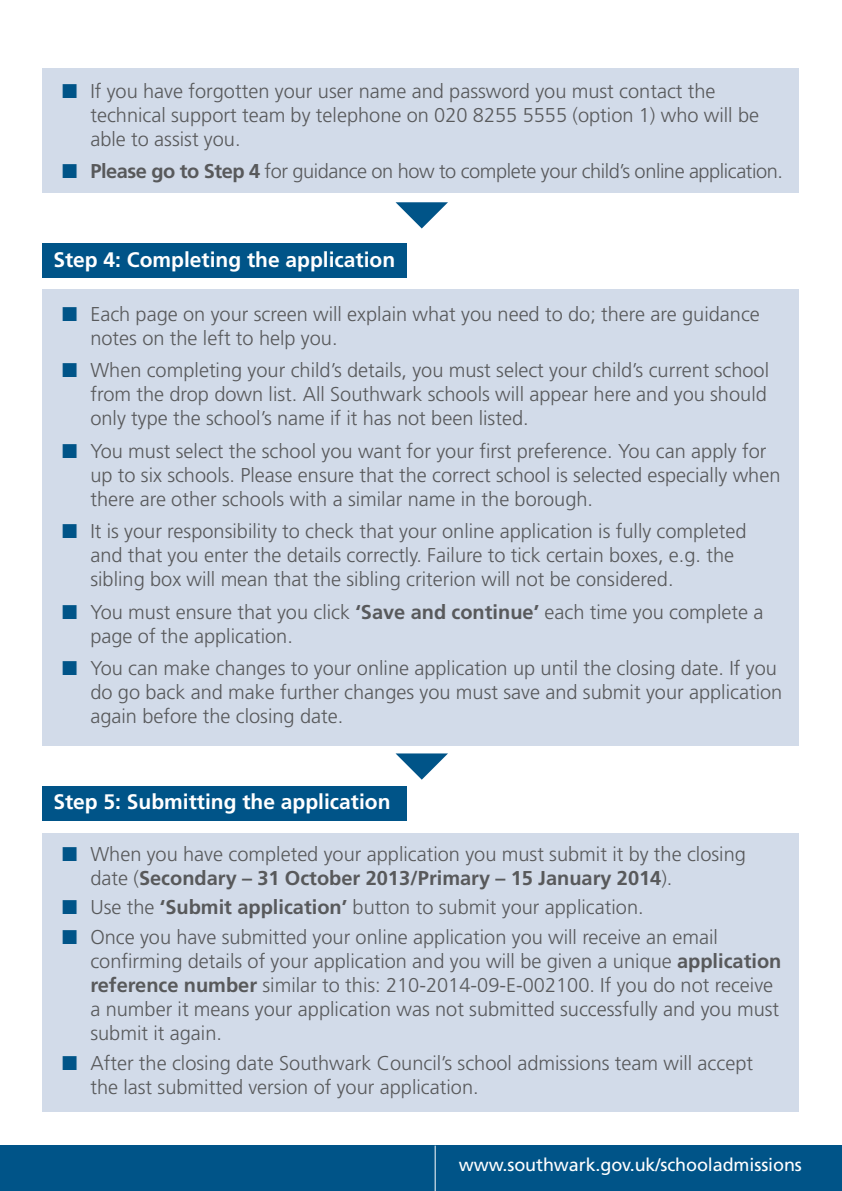
<style>
.page{position:relative;width:842px;height:1191px;background:#fff}
.page>*{position:absolute;margin:0;border:0;box-sizing:border-box;transform-origin:0 0}
.t1{font:700 21px "Frutiger";color:#fff}
.t2{font:300 20px/24px "Frutiger";color:#58595b}
.t3{font:300 20px "Frutiger";letter-spacing:-.02em;color:#58595b}
.t4{font:18px "Frutiger";letter-spacing:-.005em;color:#fff}
.s1{color:#005488}
.s2{font-weight:700}
</style>
<div class="page">
<div style="left:43px;top:289px;width:756px;height:456px;background:#d2dbe9"></div>
<div style="left:43px;top:244px;width:364px;height:34px;background:#005488"></div>
<div style="left:0;top:1145px;width:842px;height:46px;background:#005488"></div>
<hr style="left:435px;top:1145px;width:1px;height:46px;background:#fff">
<svg style="left:396px;top:753px;width:52px;height:26px"></svg>
<svg style="left:396px;top:202px;width:52px;height:26px"></svg>
<div style="left:43px;top:68px;width:756px;height:125px;background:#d2dbe9"></div>
<div style="left:43px;top:833px;width:756px;height:279px;background:#d2dbe9"></div>
<div style="left:43px;top:786px;width:364px;height:34px;background:#005488"></div>
<p class="t2" style="left:90px;top:80px;width:670px;text-indent:-28px"><span class="s1">■</span> If you have forgotten your user name and password you must contact the technical support team by telephone on 020 8255 5555 (option 1) who will be able to assist you.</p>
<p class="t3" style="left:62px;top:163px;width:722px"><span class="s1">■</span> <span class="s2">Please go to Step 4</span> for guidance on how to complete your child’s online application.</p>
<p class="t1" style="left:53px;top:251px;width:343px">Step 4: Completing the application</p>
<p class="t2" style="left:90px;top:303px;width:671px;text-indent:-28px"><span class="s1">■</span> Each page on your screen will explain what you need to do; there are guidance notes on the left to help you.</p>
<p class="t2" style="left:90px;top:360px;width:680px;text-align:justify;text-indent:-28px"><span class="s1">■</span> When completing your child’s details, you must select your child’s current school from the drop down list. All Southwark schools will appear here and you should only type the school’s name if it has not been listed.</p>
<p class="t2" style="left:90px;top:440px;width:691px;text-indent:-28px"><span class="s1">■</span> You must select the school you want for your first preference. You can apply for up to six schools. Please ensure that the correct school is selected especially when there are other schools with a similar name in the borough.</p>
<p class="t2" style="left:90px;top:521px;width:658px;text-indent:-28px"><span class="s1">■</span> It is your responsibility to check that your online application is fully completed and that you enter the details correctly. Failure to tick certain boxes, e.g. the sibling box will mean that the sibling criterion will not be considered.</p>
<p class="t2" style="left:90px;top:601px;width:674px;text-indent:-28px"><span class="s1">■</span> You must ensure that you click <span class="s2">‘Save and continue’</span> each time you complete a page of the application.</p>
<p class="t2" style="left:90px;top:658px;width:693px;text-indent:-28px"><span class="s1">■</span> You can make changes to your online application up until the closing date. If you do go back and make further changes you must save and submit your application again before the closing date.</p>
<p class="t1" style="left:53px;top:793px;width:339px">Step 5: Submitting the application</p>
<p class="t2" style="left:90px;top:843px;width:657px;text-indent:-28px"><span class="s1">■</span> When you have completed your application you must submit it by the closing date (<span class="s2">Secondary – 31 October 2013/Primary – 15 January 2014</span>).</p>
<p class="t2" style="left:62px;top:897px;width:583px"><span class="s1">■</span> Use the <span class="s2">‘Submit application’</span> button to submit your application.</p>
<p class="t2" style="left:90px;top:926px;width:693px;text-indent:-28px"><span class="s1">■</span> Once you have submitted your online application you will receive an email confirming details of your application and you will be given a unique <span class="s2">application reference number</span> similar to this: 210-2014-09-E-002100. If you do not receive a number it means your application was not submitted successfully and you must submit it again.</p>
<p class="t2" style="left:90px;top:1052px;width:664px;text-indent:-28px"><span class="s1">■</span> After the closing date Southwark Council’s school admissions team will accept the last submitted version of your application.</p>
<p class="t4" style="left:459px;top:1157px;width:345px">www.southwark.gov.uk/schooladmissions</p>
</div>
